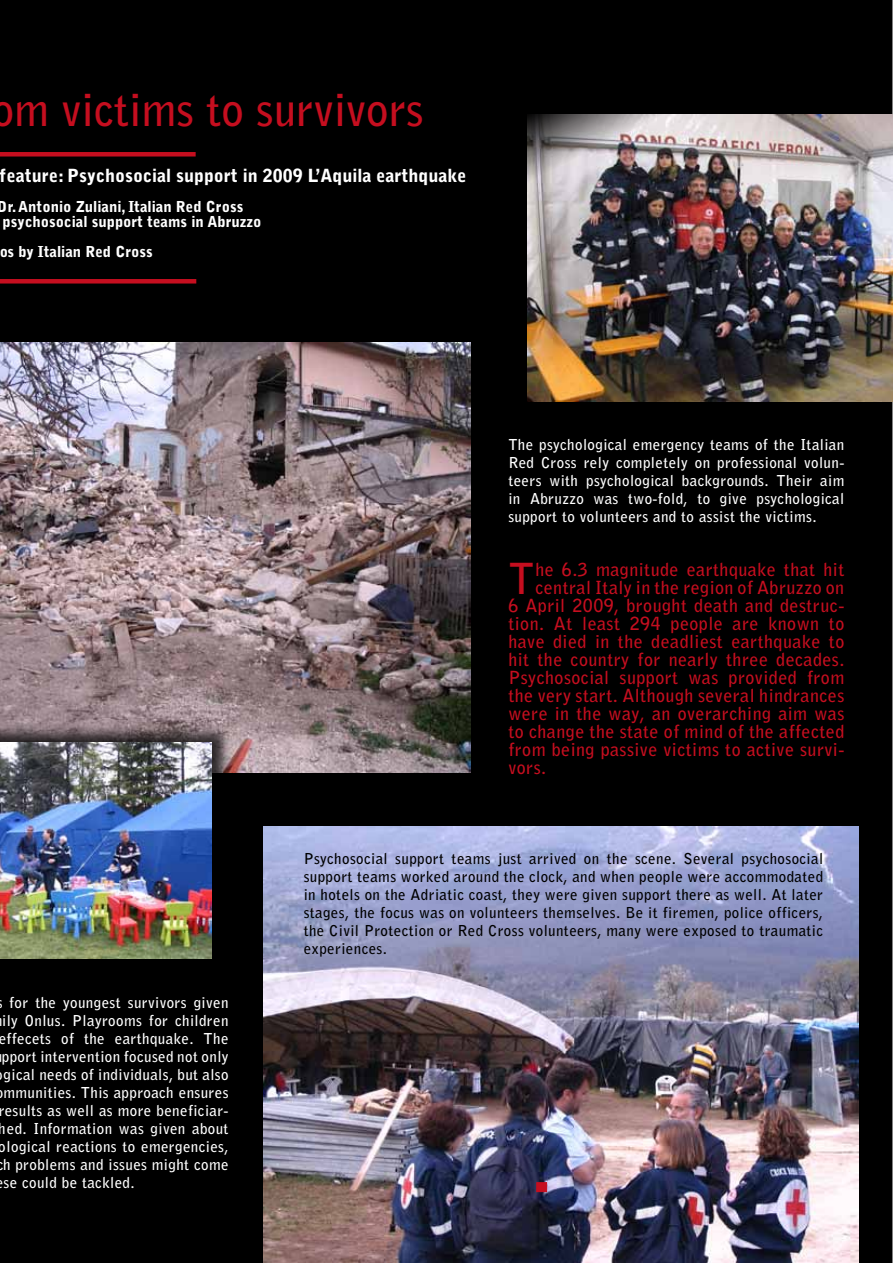
<style>
.page{position:relative;width:893px;height:1263px;background:#fff}
.page>*{position:absolute;margin:0;border:0;box-sizing:border-box;transform-origin:0 0}
.t1{font:700 45px "Bell Gothic Std";color:#c50e1f}
.t2{font:700 42.45px "Bell Gothic Std";color:#c50e1f}
.t3{font:700 18px "Bell Gothic Std";letter-spacing:.025em;color:#c50e1f}
.t4{font:900 18px "Bell Gothic Std";color:#fff}
.t5{font:700 15px/18px "Bell Gothic Std";letter-spacing:.025em;color:#fff;text-align:justify}
.t6{font:700 15px/18px "Bell Gothic Std";letter-spacing:.025em;color:#000;text-align:justify}
.t7{font:900 15px/15px "Bell Gothic Std";color:#fff}
</style>
<div class="page">
<div style="left:0;top:0;width:892px;height:1263px;background:#000"></div>
<hr style="left:0;top:279px;width:196px;height:4px;background:#c50e1f">
<img style="left:263px;top:826px;width:595px;height:437px">
<div style="left:0;top:152px;width:196px;height:5px;background:#c50e1f"></div>
<div style="left:536px;top:1182px;width:11px;height:10px;background:#c50e1f;border:1px solid #c50e1f"></div>
<img style="left:527px;top:114px;width:366px;height:287px">
<div style="left:0;top:324px;width:468px;height:464px;background:#000"></div>
<img style="left:0;top:342px;width:470px;height:430px">
<div style="left:0;top:723px;width:232px;height:237px;background:#000;opacity:.75"></div>
<img style="left:0;top:742px;width:211px;height:216px">
<h1 class="t1" style="left:-8px;top:83px;width:434px">om victims to survivors</h1>
<p class="t4" style="left:0;top:165px;width:468px">feature: Psychosocial support in 2009 L’Aquila earthquake</p>
<p class="t7" style="left:3px;top:199px;width:260px;text-indent:-5px">Dr. Antonio Zuliani, Italian Red Cross psychosocial support teams in Abruzzo</p>
<p class="t7" style="left:-1px;top:244px;width:155px">os by Italian Red Cross</p>
<p class="t5" style="left:508px;top:436px;width:337px">The psychological emergency teams of the Italian Red Cross rely completely on professional volun&shy;teers with psychological backgrounds. Their aim in Abruzzo was two-fold, to give psychological support to volunteers and to assist the victims.</p>
<h2 class="t2" style="left:508px;top:553px;width:27px">T</h2>
<p class="t3" style="left:535px;top:559px;width:310px">he 6.3 magnitude earthquake that hit</p>
<p class="t3" style="left:535px;top:577px;width:310px">central Italy in the region of Abruzzo on</p>
<p class="t3" style="left:508px;top:595px;width:338px">6 April 2009, brought death and destruc-</p>
<p class="t3" style="left:508px;top:613px;width:338px">tion. At least 294 people are known to</p>
<p class="t3" style="left:508px;top:631px;width:338px">have died in the deadliest earthquake to</p>
<p class="t3" style="left:508px;top:649px;width:338px">hit the country for nearly three decades.</p>
<p class="t3" style="left:508px;top:667px;width:338px">Psychosocial support was provided from</p>
<p class="t3" style="left:508px;top:685px;width:337px">the very start. Although several hindrances</p>
<p class="t3" style="left:508px;top:703px;width:337px">were in the way, an overarching aim was</p>
<p class="t3" style="left:508px;top:721px;width:337px">to change the state of mind of the affected</p>
<p class="t3" style="left:508px;top:739px;width:338px">from being passive victims to active survi-</p>
<p class="t3" style="left:508px;top:757px;width:39px">vors.</p>
<p class="t5" style="left:9px;top:994px;width:221px">for the youngest survivors given</p>
<p class="t5" style="left:2px;top:1012px;width:228px">ily Onlus. Playrooms for children</p>
<p class="t5" style="left:-1px;top:1030px;width:232px">effecets of the earthquake. The</p>
<p class="t5" style="left:2px;top:1048px;width:228px">pport intervention focused not only</p>
<p class="t5" style="left:4px;top:1066px;width:226px">gical needs of individuals, but also</p>
<p class="t5" style="left:3px;top:1084px;width:227px">mmunities. This approach ensures</p>
<p class="t5" style="left:-2px;top:1102px;width:232px">results as well as more beneficiar-</p>
<p class="t5" style="left:-1px;top:1120px;width:231px">hed. Information was given about</p>
<p class="t5" style="left:-1px;top:1138px;width:231px">ological reactions to emergencies,</p>
<p class="t5" style="left:3px;top:1156px;width:227px">h problems and issues might come</p>
<p class="t5" style="left:4px;top:1174px;width:133px">se could be tackled.</p>
<p class="t6" style="left:304px;top:850px;width:521px">Psychosocial support teams just arrived on the scene. Several psychosocial support teams worked around the clock, and when people were accommodated in hotels on the Adriatic coast, they were given support there as well. At later stages, the focus was on volunteers themselves. Be it firemen, police officers, the Civil Protection or Red Cross volunteers, many were exposed to traumatic experiences.</p>
</div>
